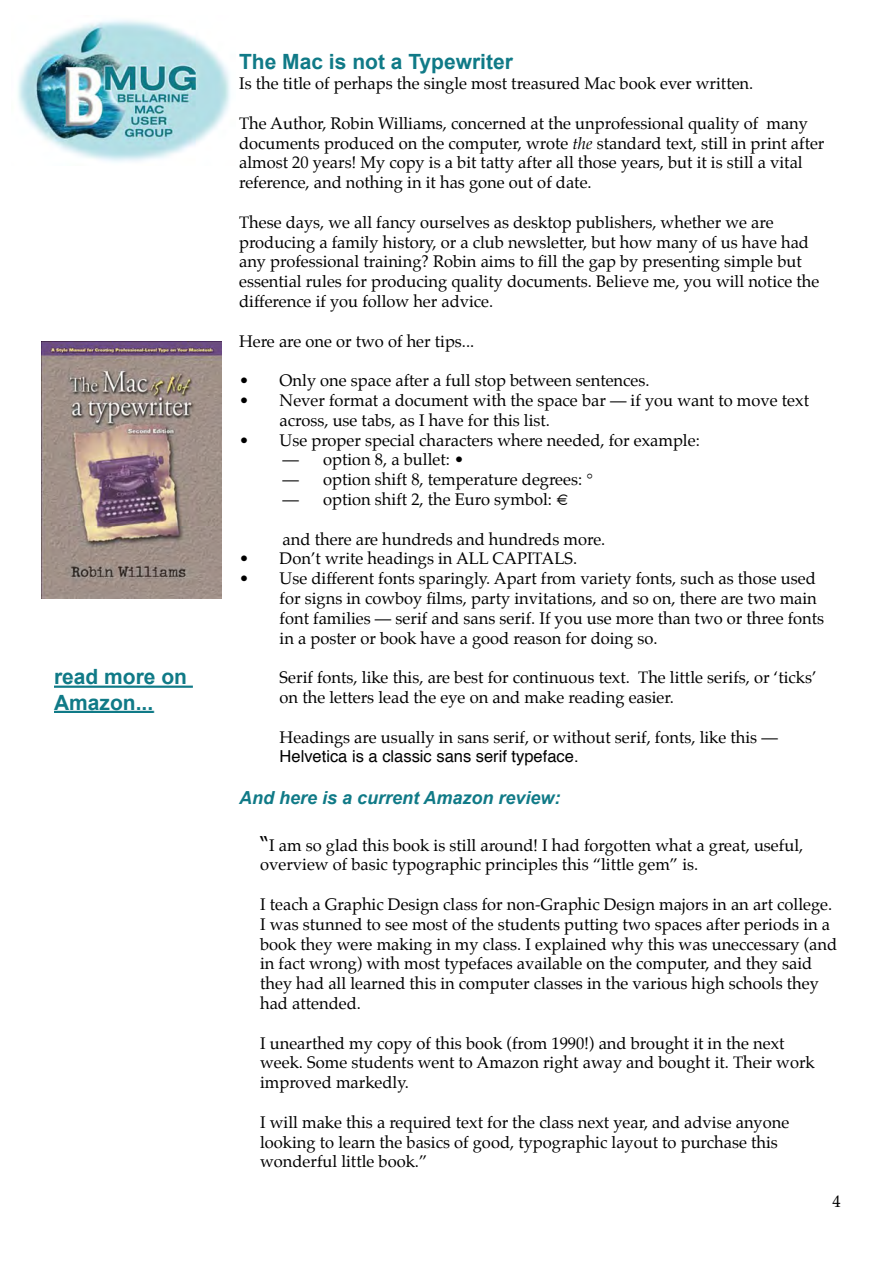
<style>
.page{position:relative;width:893px;height:1263px;background:#fff}
.page>*{position:absolute;margin:0;border:0;box-sizing:border-box;transform-origin:0 0}
.heading_14{font:700 21px "Arial";color:#107a87}
.heading_14_underline{font:700 21px/25.2px "Arial";color:#107a87}
.heading_12_italic{font:italic 700 18px "Arial";color:#107a87}
.left_list{font:16.5px/19.8px "Palatino";color:#000}
.s1{font-style:italic}
.s2{font-family:"Helvetica"}
.s3{font-family:"Verdana";font-size:19.5px}
</style>
<div class="page">
<img style="left:18px;top:20px;width:213px;height:143px">
<img style="left:42px;top:342px;width:179px;height:256px">
<hr style="left:54px;top:686px;width:139px;height:2px;background:#107a87">
<hr style="left:54px;top:711px;width:99px;height:2px;background:#107a87">
<p class="heading_14_underline" style="left:54px;top:664px;width:135px">read more on<br>Amazon...</p>
<p class="heading_14" style="left:239px;top:50px;width:275px">The Mac is not a Typewriter</p>
<p class="left_list" style="left:239px;top:73px;width:516px">Is the title of perhaps the single most treasured Mac book ever written.</p>
<p class="left_list" style="left:239px;top:113px;width:587px">The Author, Robin Williams, concerned at the unprofessional quality of many documents produced on the computer, wrote <span class="s1">the</span> standard text, still in print after almost 20 years! My copy is a bit tatty after all those years, but it is still a vital reference, and nothing in it has gone out of date.</p>
<p class="left_list" style="left:239px;top:212px;width:582px">These days, we all fancy ourselves as desktop publishers, whether we are producing a family history, or a club newsletter, but how many of us have had any professional training? Robin aims to fill the gap by presenting simple but essential rules for producing quality documents. Believe me, you will notice the difference if you follow her advice.</p>
<p class="left_list" style="left:239px;top:331px;width:237px">Here are one or two of her tips...</p>
<p class="left_list" style="left:239px;top:370px;width:412px">• Only one space after a full stop between sentences.</p>
<p class="left_list" style="left:280px;top:390px;width:531px;text-indent:-40px">• Never format a document with the space bar — if you want to move text across, use tabs, as I have for this list.</p>
<p class="left_list" style="left:239px;top:430px;width:462px">• Use proper special characters where needed, for example:</p>
<p class="left_list" style="left:283px;top:450px;width:183px">— option 8, a bullet: •</p>
<p class="left_list" style="left:283px;top:469px;width:312px">— option shift 8, temperature degrees: °</p>
<p class="left_list" style="left:283px;top:489px;width:287px">— option shift 2, the Euro symbol: €</p>
<p class="left_list" style="left:283px;top:529px;width:324px">and there are hundreds and hundreds more.</p>
<p class="left_list" style="left:239px;top:549px;width:340px">• Don’t write headings in ALL CAPITALS.</p>
<p class="left_list" style="left:280px;top:568px;width:546px;text-indent:-40px">• Use different fonts sparingly. Apart from variety fonts, such as those used for signs in cowboy films, party invitations, and so on, there are two main font families — serif and sans serif. If you use more than two or three fonts in a poster or book have a good reason for doing so.</p>
<p class="left_list" style="left:280px;top:667px;width:538px">Serif fonts, like this, are best for continuous text. The little serifs, or ‘ticks’ on the letters lead the eye on and make reading easier.</p>
<p class="left_list" style="left:280px;top:727px;width:500px">Headings are usually in sans serif, or without serif, fonts, like this —<br><span class="s2">Helvetica is a classic sans serif typeface.</span></p>
<p class="heading_12_italic" style="left:239px;top:787px;width:323px">And here is a current Amazon review:</p>
<p class="left_list" style="left:260px;top:835px;width:545px"><span class="s3">“</span>I am so glad this book is still around! I had forgotten what a great, useful, overview of basic typographic principles this “little gem” is.</p>
<p class="left_list" style="left:260px;top:894px;width:579px">I teach a Graphic Design class for non-Graphic Design majors in an art college.<br>I was stunned to see most of the students putting two spaces after periods in a book they were making in my class. I explained why this was uneccessary (and in fact wrong) with most typefaces available on the computer, and they said they had all learned this in computer classes in the various high schools they had attended.</p>
<p class="left_list" style="left:260px;top:1033px;width:556px">I unearthed my copy of this book (from 1990!) and brought it in the next week. Some students went to Amazon right away and bought it. Their work improved markedly.</p>
<p class="left_list" style="left:260px;top:1112px;width:531px">I will make this a required text for the class next year, and advise anyone looking to learn the basics of good, typographic layout to purchase this wonderful little book.”</p>
<p class="left_list" style="left:832px;top:1191px;width:10px">4</p>
</div>
